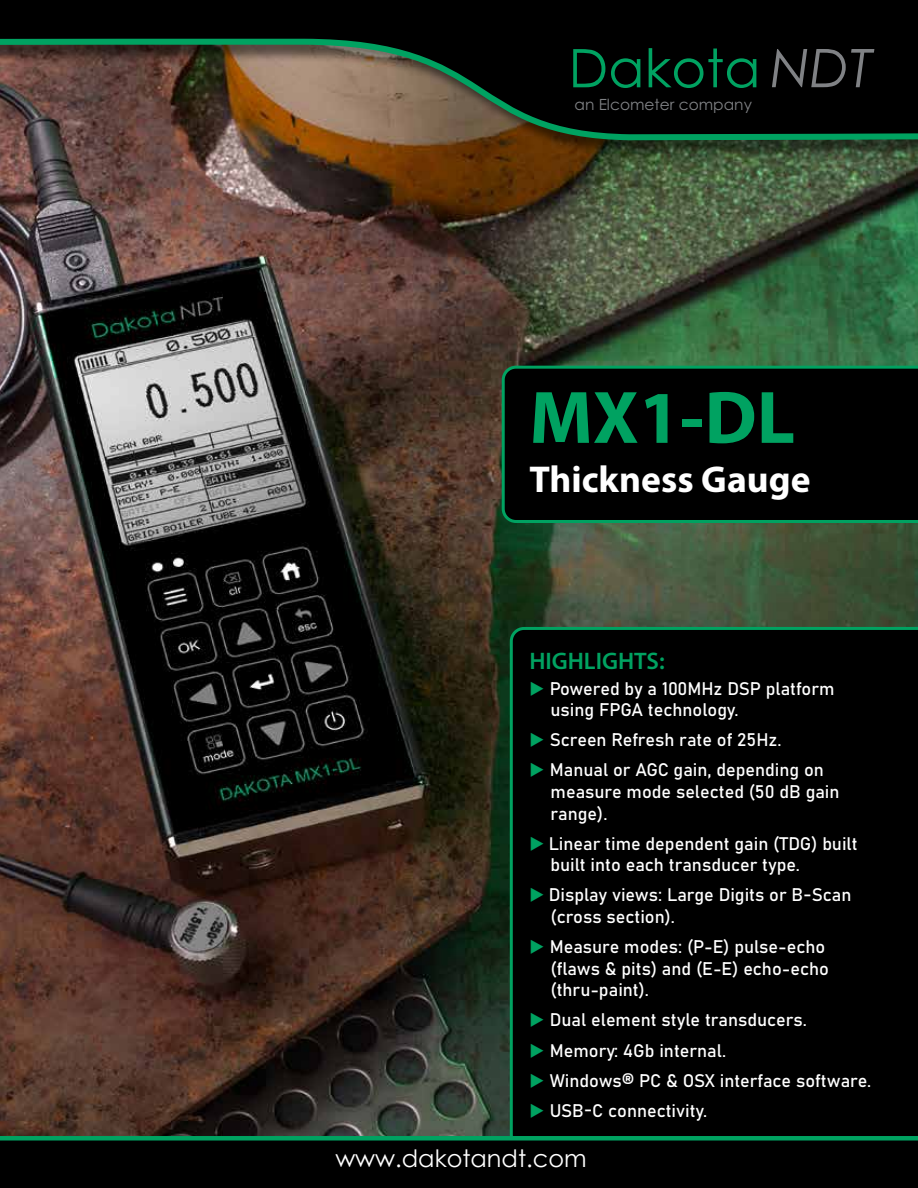
<style>
.page{position:relative;width:918px;height:1188px;background:#fff}
.page>*{position:absolute;margin:0;border:0;box-sizing:border-box;transform-origin:0 0}
.t1{font:700 75px "Myriad Pro";color:#00a261}
.t2{font:53.25px "Century Gothic";color:#00a261}
.t3{font:700 37.5px "Myriad Pro";color:#fff}
.t4{font:24px "Century Gothic";color:#fff}
.t5{font:600 24px "Myriad Pro";color:#00a261}
.t6{font:18px/21.6px "Bahnschrift";color:#fff}
.t7{font:15.45px "Century Gothic";color:#808285}
.s1{font-style:italic;color:#808285}
.s2{color:#00a261}
</style>
<div class="page">
<img style="left:0;top:159px;width:918px;height:977px">
<svg style="left:510px;top:627px;width:408px;height:509px;background:#00140c"></svg>
<svg style="left:0;top:1136px;width:918px;height:52px;background:#000e08"></svg>
<svg style="left:502px;top:366px;width:416px;height:157px;background:#000b06"></svg>
<div style="left:0;top:0;width:918px;height:159px;background:#000;opacity:.5"></div>
<svg style="left:0;top:0;width:918px;height:140px;background:#27251b"></svg>
<h2 class="t2" style="left:569px;top:31px;width:305px">Dakota <span class="s1">NDT</span></h2>
<p class="t7" style="left:575px;top:94px;width:179px">an Elcometer company</p>
<h1 class="t1" style="left:529px;top:369px;width:267px">MX1-DL</h1>
<h3 class="t3" style="left:529px;top:455px;width:283px">Thickness Gauge</h3>
<h3 class="t5" style="left:529px;top:646px;width:137px">HIGHLIGHTS:</h3>
<p class="t6" style="left:551px;top:676px;width:285px;text-indent:-21px"><span class="s2">▶</span> Powered by a 100MHz DSP platform using FPGA technology.</p>
<p class="t6" style="left:529px;top:724px;width:296px;line-height:30.2px"><span class="s2">▶</span> Screen Refresh rate of 25Hz.<br><span class="s2">▶</span> Manual or AGC gain, depending on</p>
<p class="t6" style="left:551px;top:780px;width:290px">measure mode selected (50 dB gain range).</p>
<p class="t6" style="left:551px;top:831px;width:308px;text-indent:-21px"><span class="s2">▶</span> Linear time dependent gain (TDG) built built into each transducer type.</p>
<p class="t6" style="left:551px;top:883px;width:302px;text-indent:-21px"><span class="s2">▶</span> Display views: Large Digits or B-Scan (cross section).</p>
<p class="t6" style="left:551px;top:935px;width:280px;text-indent:-21px"><span class="s2">▶</span> Measure modes: (P-E) pulse-echo (flaws &amp; pits) and (E-E) echo-echo (thru-paint).</p>
<p class="t6" style="left:529px;top:1004px;width:343px;line-height:30.2px"><span class="s2">▶</span> Dual element style transducers.<br><span class="s2">▶</span> Memory: 4Gb internal.<br><span class="s2">▶</span> Windows® PC &amp; OSX interface software. <span class="s2">▶</span> USB-C connectivity.</p>
<h3 class="t4" style="left:335px;top:1141px;width:253px">www.dakotandt.com</h3>
</div>
